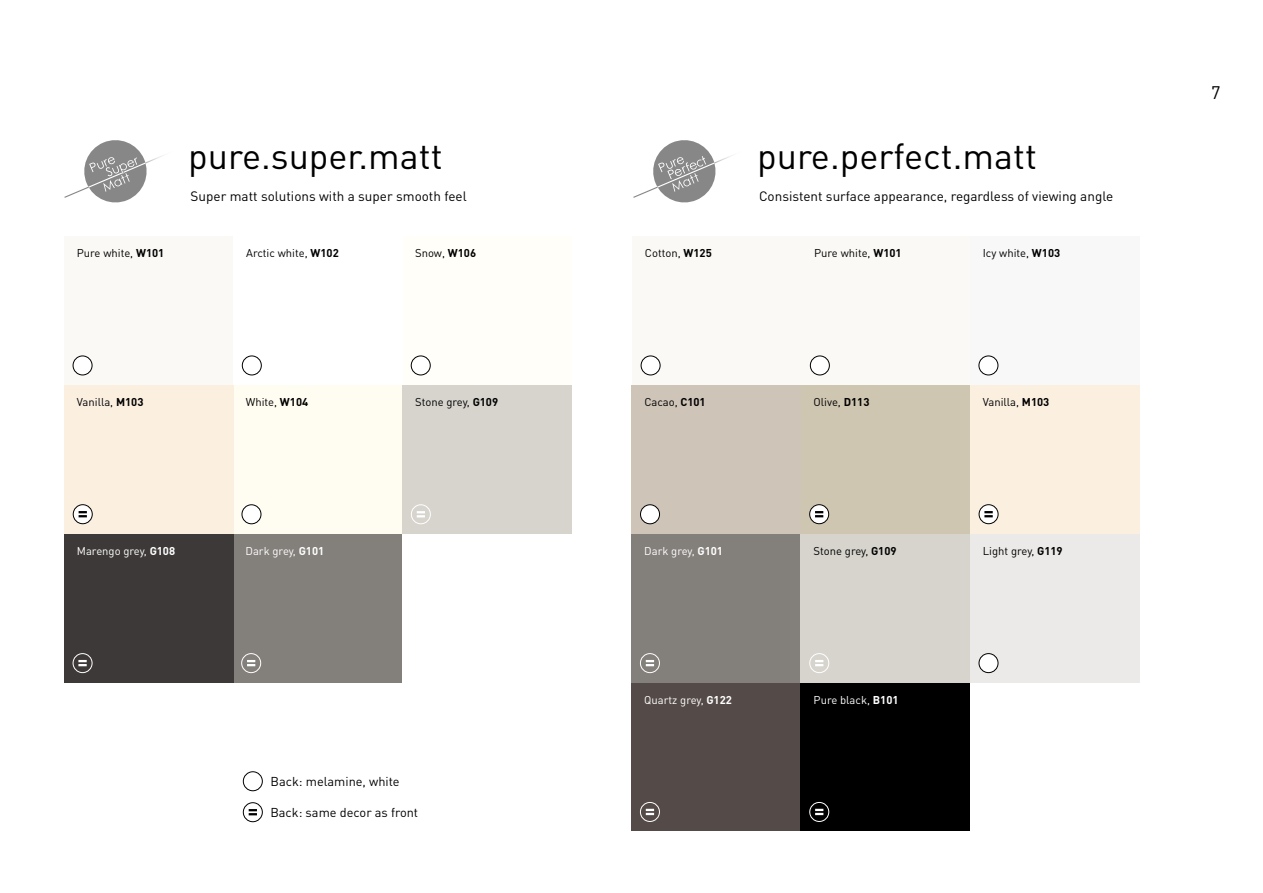
<style>
.page{position:relative;width:1263px;height:893px;background:#fff}
.page>*{position:absolute;margin:0;border:0;box-sizing:border-box;transform-origin:0 0}
.t1{font:36px "DIN Pro";color:#000}
.t2{font:18px "DIN Pro";color:#000}
.t3{font:13.5px "DIN Pro";color:#000}
.t4{font:12.75px "DIN Pro";color:#000}
.t5{font:11.25px "DIN Pro";color:#000}
.t6{font:11.25px "DIN Pro";color:#fff}
.s1{font-weight:700}
</style>
<div class="page">
<div style="left:801px;top:385px;width:169px;height:149px;background:#cfc6b1"></div>
<div style="left:631px;top:682px;width:170px;height:149px;background:#544a48"></div>
<div style="left:640px;top:802px;width:20px;height:20px;border:1px solid #fff;border-radius:50%"></div>
<svg style="left:646px;top:809px;width:8px;height:6px"></svg>
<div style="left:801px;top:682px;width:169px;height:149px;background:#000"></div>
<div style="left:809px;top:802px;width:20px;height:20px;border:1px solid #fff;border-radius:50%"></div>
<svg style="left:815px;top:809px;width:8px;height:6px"></svg>
<div style="left:970px;top:385px;width:169px;height:149px;background:#fbefe0"></div>
<div style="left:631px;top:385px;width:170px;height:149px;background:#cec4b8"></div>
<div style="left:640px;top:505px;width:19px;height:19px;background:#fff;border-radius:50%"></div>
<div style="left:640px;top:504px;width:20px;height:20px;border:1px solid #000;border-radius:50%"></div>
<div style="left:801px;top:236px;width:170px;height:149px;background:#faf9f5"></div>
<div style="left:632px;top:236px;width:169px;height:149px;background:#faf9f5"></div>
<div style="left:810px;top:356px;width:19px;height:19px;background:#fff;border-radius:50%"></div>
<div style="left:810px;top:356px;width:20px;height:19px;border:1px solid #000;border-radius:50%"></div>
<div style="left:641px;top:356px;width:19px;height:19px;background:#fff;border-radius:50%"></div>
<div style="left:641px;top:356px;width:19px;height:19px;border:1px solid #000;border-radius:50%"></div>
<div style="left:970px;top:236px;width:169px;height:149px;background:#f8f8f8"></div>
<div style="left:979px;top:356px;width:19px;height:19px;background:#fff;border-radius:50%"></div>
<div style="left:978px;top:356px;width:20px;height:19px;border:1px solid #000;border-radius:50%"></div>
<div style="left:631px;top:534px;width:170px;height:148px;background:#837f7b"></div>
<div style="left:640px;top:653px;width:20px;height:20px;border:1px solid #fff;border-radius:50%"></div>
<svg style="left:646px;top:660px;width:8px;height:6px"></svg>
<div style="left:801px;top:534px;width:169px;height:148px;background:#d6d4cd"></div>
<div style="left:809px;top:653px;width:20px;height:20px;border:1px solid #fff;border-radius:50%"></div>
<svg style="left:815px;top:660px;width:8px;height:6px"></svg>
<div style="left:970px;top:534px;width:169px;height:148px;background:#ebeae8"></div>
<div style="left:979px;top:654px;width:19px;height:19px;background:#fff;border-radius:50%"></div>
<div style="left:979px;top:653px;width:19px;height:20px;border:1px solid #000;border-radius:50%"></div>
<svg style="left:979px;top:505px;width:19px;height:19px"></svg>
<div style="left:979px;top:504px;width:19px;height:20px;border:1px solid #000;border-radius:50%"></div>
<svg style="left:984px;top:511px;width:9px;height:6px"></svg>
<svg style="left:633px;top:140px;width:98px;height:63px"></svg>
<svg style="left:810px;top:505px;width:19px;height:19px"></svg>
<div style="left:809px;top:504px;width:20px;height:20px;border:1px solid #000;border-radius:50%"></div>
<svg style="left:815px;top:511px;width:8px;height:6px"></svg>
<div style="left:243px;top:771px;width:20px;height:20px;border:1px solid #000;border-radius:50%"></div>
<div style="left:243px;top:802px;width:20px;height:20px;border:1px solid #000;border-radius:50%"></div>
<svg style="left:249px;top:809px;width:8px;height:6px"></svg>
<div style="left:233px;top:385px;width:169px;height:149px;background:#fffdf1"></div>
<div style="left:402px;top:236px;width:169px;height:149px;background:#fffef8"></div>
<div style="left:242px;top:505px;width:19px;height:19px;background:#fff;border-radius:50%"></div>
<div style="left:242px;top:504px;width:19px;height:20px;border:1px solid #000;border-radius:50%"></div>
<div style="left:411px;top:356px;width:19px;height:19px;background:#fff;border-radius:50%"></div>
<div style="left:411px;top:356px;width:20px;height:19px;border:1px solid #000;border-radius:50%"></div>
<div style="left:64px;top:385px;width:169px;height:149px;background:#fbefe0"></div>
<div style="left:402px;top:385px;width:170px;height:149px;background:#d6d4cd"></div>
<div style="left:233px;top:534px;width:169px;height:148px;background:#837f7b"></div>
<div style="left:411px;top:504px;width:20px;height:20px;border:1px solid #fff;border-radius:50%"></div>
<svg style="left:417px;top:511px;width:8px;height:6px"></svg>
<div style="left:241px;top:653px;width:20px;height:20px;border:1px solid #fff;border-radius:50%"></div>
<svg style="left:247px;top:660px;width:8px;height:6px"></svg>
<div style="left:64px;top:534px;width:169px;height:148px;background:#3e3939"></div>
<div style="left:73px;top:653px;width:19px;height:20px;border:1px solid #fff;border-radius:50%"></div>
<svg style="left:78px;top:660px;width:9px;height:6px"></svg>
<svg style="left:64px;top:140px;width:98px;height:63px"></svg>
<svg style="left:73px;top:505px;width:19px;height:19px"></svg>
<div style="left:73px;top:504px;width:20px;height:20px;border:1px solid #000;border-radius:50%"></div>
<svg style="left:79px;top:511px;width:8px;height:6px"></svg>
<div style="left:64px;top:236px;width:169px;height:149px;background:#faf9f5"></div>
<div style="left:242px;top:356px;width:20px;height:19px;border:1px solid #000;border-radius:50%"></div>
<div style="left:73px;top:356px;width:19px;height:19px;background:#fff;border-radius:50%"></div>
<div style="left:73px;top:356px;width:19px;height:19px;border:1px solid #000;border-radius:50%"></div>
<h2 class="t2" style="left:1211px;top:80px;width:11px">7</h2>
<h1 class="t1" style="left:188px;top:131px;width:256px">pure.super.matt</h1>
<h1 class="t1" style="left:757px;top:131px;width:281px">pure.perfect.matt</h1>
<p class="t3" style="left:191px;top:187px;width:278px">Super matt solutions with a super smooth feel</p>
<p class="t3" style="left:759px;top:187px;width:356px">Consistent surface appearance, regardless of viewing angle</p>
<p class="t5" style="left:77px;top:246px;width:89px">Pure white, <span class="s1">W101</span></p>
<p class="t5" style="left:246px;top:246px;width:94px">Arctic white, <span class="s1">W102</span></p>
<p class="t5" style="left:415px;top:246px;width:63px">Snow, <span class="s1">W106</span></p>
<p class="t5" style="left:645px;top:246px;width:68px">Cotton, <span class="s1">W125</span></p>
<p class="t5" style="left:814px;top:246px;width:89px">Pure white, <span class="s1">W101</span></p>
<p class="t5" style="left:983px;top:246px;width:79px">Icy white, <span class="s1">W103</span></p>
<p class="t5" style="left:77px;top:394px;width:68px">Vanilla, <span class="s1">M103</span></p>
<p class="t5" style="left:415px;top:394px;width:85px">Stone grey, <span class="s1">G109</span></p>
<p class="t5" style="left:246px;top:394px;width:64px">White, <span class="s1">W104</span></p>
<p class="t5" style="left:644px;top:394px;width:63px">Cacao, <span class="s1">C101</span></p>
<p class="t5" style="left:813px;top:394px;width:57px">Olive, <span class="s1">D113</span></p>
<p class="t5" style="left:983px;top:394px;width:68px">Vanilla, <span class="s1">M103</span></p>
<p class="t6" style="left:77px;top:543px;width:100px">Marengo grey, <span class="s1">G108</span></p>
<p class="t6" style="left:245px;top:543px;width:80px">Dark grey, <span class="s1">G101</span></p>
<p class="t6" style="left:644px;top:543px;width:80px">Dark grey, <span class="s1">G101</span></p>
<p class="t5" style="left:813px;top:543px;width:85px">Stone grey, <span class="s1">G109</span></p>
<p class="t5" style="left:983px;top:543px;width:81px">Light grey, <span class="s1">G119</span></p>
<p class="t6" style="left:644px;top:692px;width:89px">Quartz grey, <span class="s1">G122</span></p>
<p class="t6" style="left:813px;top:692px;width:86px">Pure black, <span class="s1">B101</span></p>
<p class="t4" style="left:271px;top:773px;width:131px">Back: melamine, white</p>
<p class="t4" style="left:270px;top:804px;width:149px">Back: same decor as front</p>
</div>
